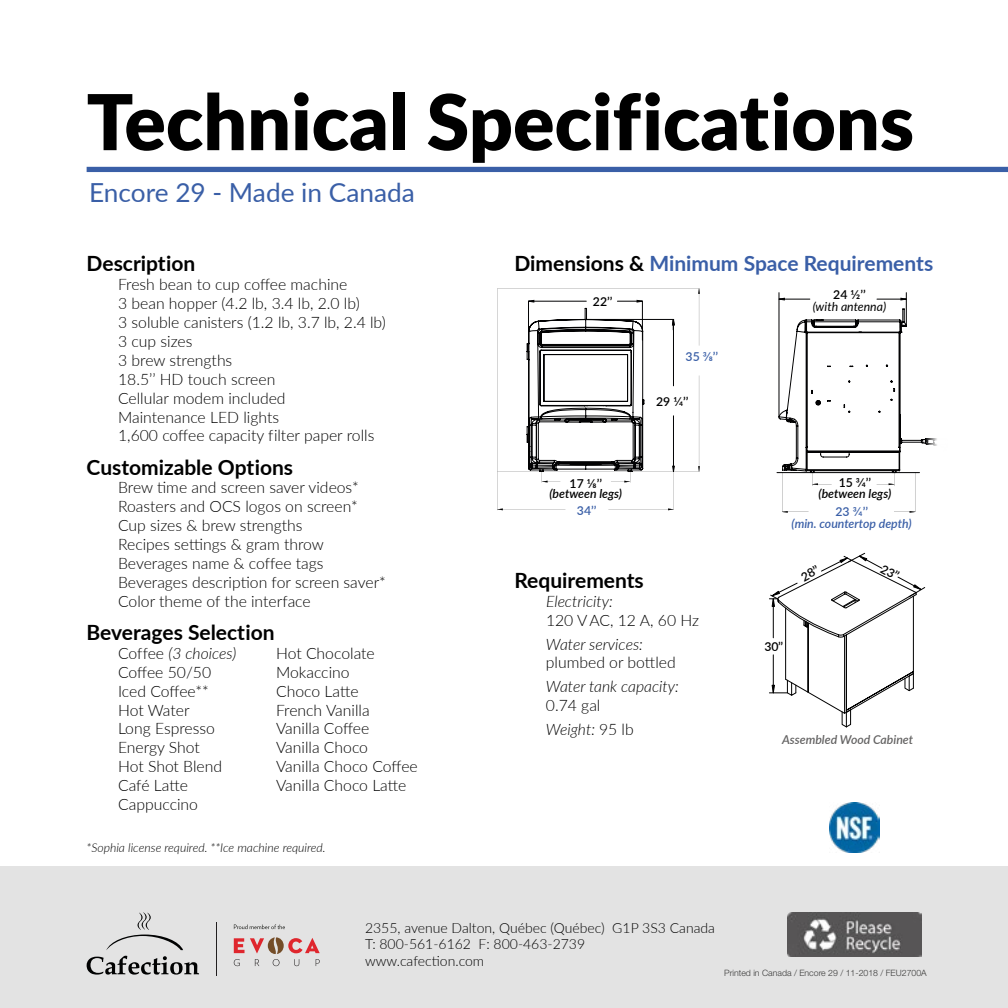
<style>
.page{position:relative;width:1008px;height:1008px;background:#fff}
.page>*{position:absolute;margin:0;border:0;box-sizing:border-box;transform-origin:0 0}
.t1{font:900 77px "Lato";color:#000}
.t2{font:26.25px "Lato";color:#3a5fa7}
.t3{font:700 21px "Lato";color:#000}
.t4{font:700 21px "Lato";color:#3a5fa7}
.t5{font:300 15.75px/18.9px "Lato";color:#000}
.t6{font:italic 300 15.75px "Lato";color:#000}
.t7{font:300 14px/16.8px "Lato";color:#000}
.t8{font:600 12.25px "Lato";color:#000}
.t9{font:italic 300 12.25px "Lato";color:#000}
.t10{font:italic 600 12.25px "Lato";color:#000}
.t11{font:italic 600 12.25px "Lato";color:#3a5fa7}
.t12{font:italic 600 12.25px "Lato";color:#646363}
.t13{font:600 12.25px "Lato";color:#3a5fa7}
.t14{font:italic 12.25px "Lato";color:#000}
.t15{font:300 8.75px "Helvetica Neue LT Pro";color:#3c3c3b}
.s1{font-style:italic}
.s2{color:#000}
</style>
<div class="page">
<div style="left:0;top:867px;width:1008px;height:141px;background:#e3e3e3"></div>
<div style="left:87px;top:167px;width:921px;height:5px;background:#3a5fa7"></div>
<img style="left:787px;top:912px;width:134px;height:45px">
<hr style="left:779px;top:299px;width:31px;height:1px;background:#020203">
<hr style="left:906px;top:293px;width:1px;height:33px;background:#020203">
<hr style="left:779px;top:293px;width:1px;height:123px;background:#020203">
<hr style="left:777px;top:472px;width:143px;height:1px;background:#020203">
<svg style="left:877px;top:298px;width:30px;height:2px"></svg>
<svg style="left:779px;top:309px;width:158px;height:204px"></svg>
<svg style="left:497px;top:288px;width:203px;height:222px"></svg>
<svg style="left:769px;top:553px;width:156px;height:174px"></svg>
<img style="left:829px;top:803px;width:50px;height:49px">
<svg style="left:87px;top:956px;width:112px;height:19px"></svg>
<svg style="left:106px;top:912px;width:77px;height:38px"></svg>
<hr style="left:216px;top:922px;width:1px;height:53px;background:#221f20">
<svg style="left:234px;top:924px;width:51px;height:5px"></svg>
<svg style="left:234px;top:937px;width:86px;height:29px"></svg>
<h1 class="t1" style="left:87px;top:64px;width:829px">Technical Specifications</h1>
<h2 class="t2" style="left:89px;top:174px;width:327px">Encore 29 - Made in Canada</h2>
<h3 class="t3" style="left:87px;top:248px;width:110px">Description</h3>
<p class="t5" style="left:118px;top:275px;width:269px">Fresh bean to cup coffee machine<br>3 bean hopper (4.2 lb, 3.4 lb, 2.0 lb)<br>3 soluble canisters (1.2 lb, 3.7 lb, 2.4 lb)<br>3 cup sizes<br>3 brew strengths<br>18.5’’ HD touch screen<br>Cellular modem included<br>Maintenance LED lights<br>1,600 coffee capacity filter paper rolls</p>
<h3 class="t3" style="left:87px;top:451px;width:208px">Customizable Options</h3>
<p class="t5" style="left:118px;top:478px;width:269px">Brew time and screen saver videos*<br>Roasters and OCS logos on screen*<br>Cup sizes &amp; brew strengths<br>Recipes settings &amp; gram throw<br>Beverages name &amp; coffee tags<br>Beverages description for screen saver*<br>Color theme of the interface</p>
<h3 class="t3" style="left:87px;top:617px;width:190px">Beverages Selection</h3>
<p class="t5" style="left:118px;top:643px;width:120px">Coffee <span class="s1">(3 choices)<br></span>Coffee 50/50<br>Iced Coffee**<br>Hot Water<br>Long Espresso<br>Energy Shot<br>Hot Shot Blend<br>Café Latte<br>Cappuccino</p>
<p class="t5" style="left:276px;top:643px;width:143px">Hot Chocolate<br>Mokaccino<br>Choco Latte<br>French Vanilla<br>Vanilla Coffee<br>Vanilla Choco<br>Vanilla Choco Coffee<br>Vanilla Choco Latte</p>
<p class="t9" style="left:87px;top:840px;width:241px">*Sophia license required. **Ice machine required.</p>
<h3 class="t4" style="left:514px;top:248px;width:420px"><span class="s2">Dimensions &amp;</span> Minimum Space Requirements</h3>
<p class="t8" style="left:593px;top:293px;width:21px">22’’</p>
<p class="t8" style="left:570px;top:474px;width:34px">17 1/8’’</p>
<p class="t10" style="left:549px;top:485px;width:74px">(between legs)</p>
<p class="t13" style="left:577px;top:502px;width:21px">34’’</p>
<p class="t13" style="left:686px;top:348px;width:34px">35 3/8’’</p>
<p class="t8" style="left:656px;top:393px;width:34px">29 1/4’’</p>
<h3 class="t3" style="left:514px;top:565px;width:131px">Requirements</h3>
<p class="t6" style="left:546px;top:590px;width:68px">Electricity:</p>
<p class="t5" style="left:546px;top:610px;width:155px">120 V AC, 12 A, 60 Hz</p>
<p class="t6" style="left:546px;top:633px;width:98px">Water services:</p>
<p class="t5" style="left:546px;top:653px;width:131px">plumbed or bottled</p>
<p class="t6" style="left:546px;top:676px;width:135px">Water tank capacity:</p>
<p class="t5" style="left:546px;top:693px;width:89px;line-height:23.8px">0.74 gal<br><span class="s1">Weight:</span> 95 lb</p>
<p class="t8" style="left:833px;top:286px;width:34px">24 1/2’’</p>
<p class="t14" style="left:813px;top:298px;width:75px">(with antenna)</p>
<p class="t8" style="left:839px;top:474px;width:34px">15 3/4’’</p>
<p class="t10" style="left:819px;top:485px;width:74px">(between legs)</p>
<p class="t13" style="left:836px;top:503px;width:34px">23 3/4’’</p>
<p class="t11" style="left:792px;top:515px;width:122px">(min. countertop depth)</p>
<p class="t8" style="left:798px;top:570px;width:20px;rotate:-29deg">28 ’’</p>
<p class="t8" style="left:764px;top:637px;width:20px">30’’</p>
<p class="t8" style="left:886px;top:560px;width:20px;rotate:28deg">23’’</p>
<p class="t12" style="left:782px;top:731px;width:133px">Assembled Wood Cabinet</p>
<p class="t7" style="left:365px;top:919px;width:351px">2355, avenue Dalton, Québec (Québec) G1P 3S3 Canada<br>T: 800-561-6162 F: 800-463-2739<br>www.cafection.com</p>
<p class="t15" style="left:724px;top:968px;width:204px">Printed in Canada / Encore 29 / 11-2018 / FEU2700A</p>
</div>
